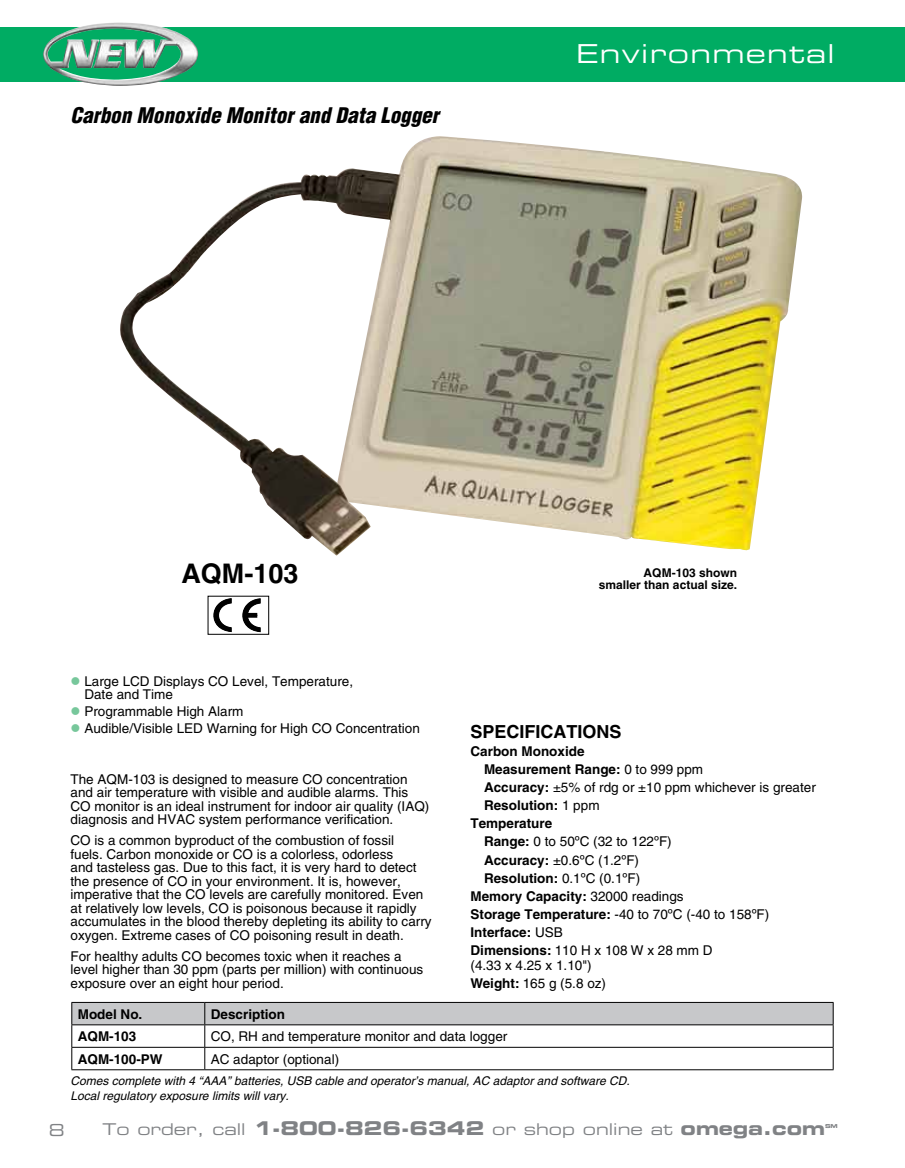
<style>
.page{position:relative;width:905px;height:1168px;background:#fff}
.page>*{position:absolute;margin:0;border:0;box-sizing:border-box;transform-origin:0 0}
.t1{font:700 27px "Helvetica";color:#000}
.t2{font:26.1px "Eurostile Extended Two";letter-spacing:.05em;color:#fff}
.t3{font:italic 900 condensed 21px "Helvetica";color:#000}
.t4{font:700 18px "Helvetica";color:#000}
.t5{font:16.5px "Eurostile Extended Two";color:#808285}
.t6{font:16.2px "Eurostile Extended Two";color:#808285}
.t7{font:13.5px/13.5px "Helvetica";color:#000}
.t8{font:700 13.5px "Helvetica";color:#000}
.t9{font:italic 12px/15px "Helvetica";color:#000}
.t10{font:700 12px/12px "Helvetica";color:#000;text-align:right}
.t11{font:5.4px "Eurostile Bold Extended Two";color:#808285}
.s1{color:#77c79b}
.s2{font-weight:400}
.s3{font-weight:700}
.s4{font-family:"Eurostile Bold Extended Two";font-size:18.9px}
</style>
<div class="page">
<div style="left:0;top:27px;width:904px;height:54px;background:#00ac63"></div>
<img style="left:43px;top:23px;width:155px;height:63px">
<img style="left:170px;top:136px;width:633px;height:415px">
<img style="left:120px;top:273px;width:251px;height:283px">
<svg style="left:120px;top:282px;width:22px;height:28px"></svg>
<svg style="left:213px;top:598px;width:47px;height:34px"></svg>
<div style="left:244px;top:613px;width:13px;height:5px;background:#000"></div>
<svg style="left:71px;top:1002px;width:762px;height:67px"></svg>
<hr style="left:71px;top:1069px;width:134px;height:1px;background:#000">
<hr style="left:205px;top:1069px;width:628px;height:1px;background:#000">
<h3 class="t3" style="left:70px;top:102px;width:370px">Carbon Monoxide Monitor and Data Logger</h3>
<h2 class="t2" style="left:576px;top:35px;width:260px">Environmental</h2>
<h1 class="t1" style="left:181px;top:557px;width:119px">AQM-103</h1>
<p class="t7" style="left:84px;top:674px;width:270px;text-indent:-14px"><span class="s1">●</span> Large LCD Displays CO Level, Temperature,<br>Date and Time</p>
<p class="t7" style="left:70px;top:704px;width:174px"><span class="s1">●</span> Programmable High Alarm</p>
<p class="t7" style="left:70px;top:721px;width:351px"><span class="s1">●</span> Audible/Visible LED Warning for High CO Concentration</p>
<p class="t7" style="left:70px;top:772px;width:360px">The AQM-103 is designed to measure CO concentration and air temperature with visible and audible alarms. This CO monitor is an ideal instrument for indoor air quality (IAQ) diagnosis and HVAC system performance verification.</p>
<p class="t7" style="left:70px;top:833px;width:362px">CO is a common byproduct of the combustion of fossil<br>fuels. Carbon monoxide or CO is a colorless, odorless<br>and tasteless gas. Due to this fact, it is very hard to detect the presence of CO in your environment. It is, however, imperative that the CO levels are carefully monitored. Even at relatively low levels, CO is poisonous because it rapidly accumulates in the blood thereby depleting its ability to carry oxygen. Extreme cases of CO poisoning result in death.</p>
<p class="t7" style="left:70px;top:949px;width:354px">For healthy adults CO becomes toxic when it reaches a level higher than 30 ppm (parts per million) with continuous exposure over an eight hour period.</p>
<p class="t10" style="left:599px;top:567px;width:140px">AQM-103 shown smaller than actual size.</p>
<h3 class="t4" style="left:470px;top:721px;width:153px">SPECIFICATIONS</h3>
<p class="t8" style="left:470px;top:743px;width:116px">Carbon Monoxide</p>
<p class="t8" style="left:484px;top:761px;width:221px">Measurement Range: <span class="s2">0 to 999 ppm</span></p>
<p class="t7" style="left:484px;top:781px;width:333px"><span class="s3">Accuracy:</span> ±5% of rdg or ±10 ppm whichever is greater</p>
<p class="t8" style="left:484px;top:797px;width:117px">Resolution: <span class="s2">1 ppm</span></p>
<p class="t8" style="left:470px;top:815px;width:83px">Temperature</p>
<p class="t7" style="left:484px;top:835px;width:189px"><span class="s3">Range:</span> 0 to 50ºC (32 to 122ºF)</p>
<p class="t7" style="left:484px;top:853px;width:157px"><span class="s3">Accuracy:</span> ±0.6ºC (1.2ºF)</p>
<p class="t7" style="left:484px;top:871px;width:158px"><span class="s3">Resolution:</span> 0.1ºC (0.1ºF)</p>
<p class="t8" style="left:470px;top:887px;width:215px">Memory Capacity: <span class="s2">32000 readings</span></p>
<p class="t7" style="left:470px;top:907px;width:300px"><span class="s3">Storage Temperature:</span> -40 to 70ºC (-40 to 158ºF)</p>
<p class="t8" style="left:470px;top:923px;width:94px">Interface: <span class="s2">USB</span></p>
<p class="t7" style="left:470px;top:943px;width:243px"><span class="s3">Dimensions:</span> 110 H x 108 W x 28 mm D</p>
<p class="t7" style="left:470px;top:956px;width:137px;line-height:18px">(4.33 x 4.25 x 1.10")<br><span class="s3">Weight:</span> 165 g (5.8 oz)</p>
<p class="t8" style="left:78px;top:1006px;width:66px">Model No.</p>
<p class="t8" style="left:211px;top:1006px;width:76px">Description</p>
<p class="t8" style="left:78px;top:1028px;width:60px">AQM-103</p>
<p class="t7" style="left:211px;top:1030px;width:298px">CO, RH and temperature monitor and data logger</p>
<p class="t8" style="left:78px;top:1051px;width:86px">AQM-100-PW</p>
<p class="t7" style="left:211px;top:1052px;width:130px">AC adaptor (optional)</p>
<p class="t9" style="left:70px;top:1073px;width:560px">Comes complete with 4 “AAA” batteries, USB cable and operator’s manual, AC adaptor and software CD.<br>Local regulatory exposure limits will vary.</p>
<p class="t5" style="left:49px;top:1118px;width:17px">8</p>
<p class="t6" style="left:102px;top:1118px;width:724px">To order, call <span class="s4">1-800-826-6342</span> or shop online at <span class="s4">omega.com</span></p>
<p class="t11" style="left:825px;top:1122px;width:14px">SM</p>
</div>
